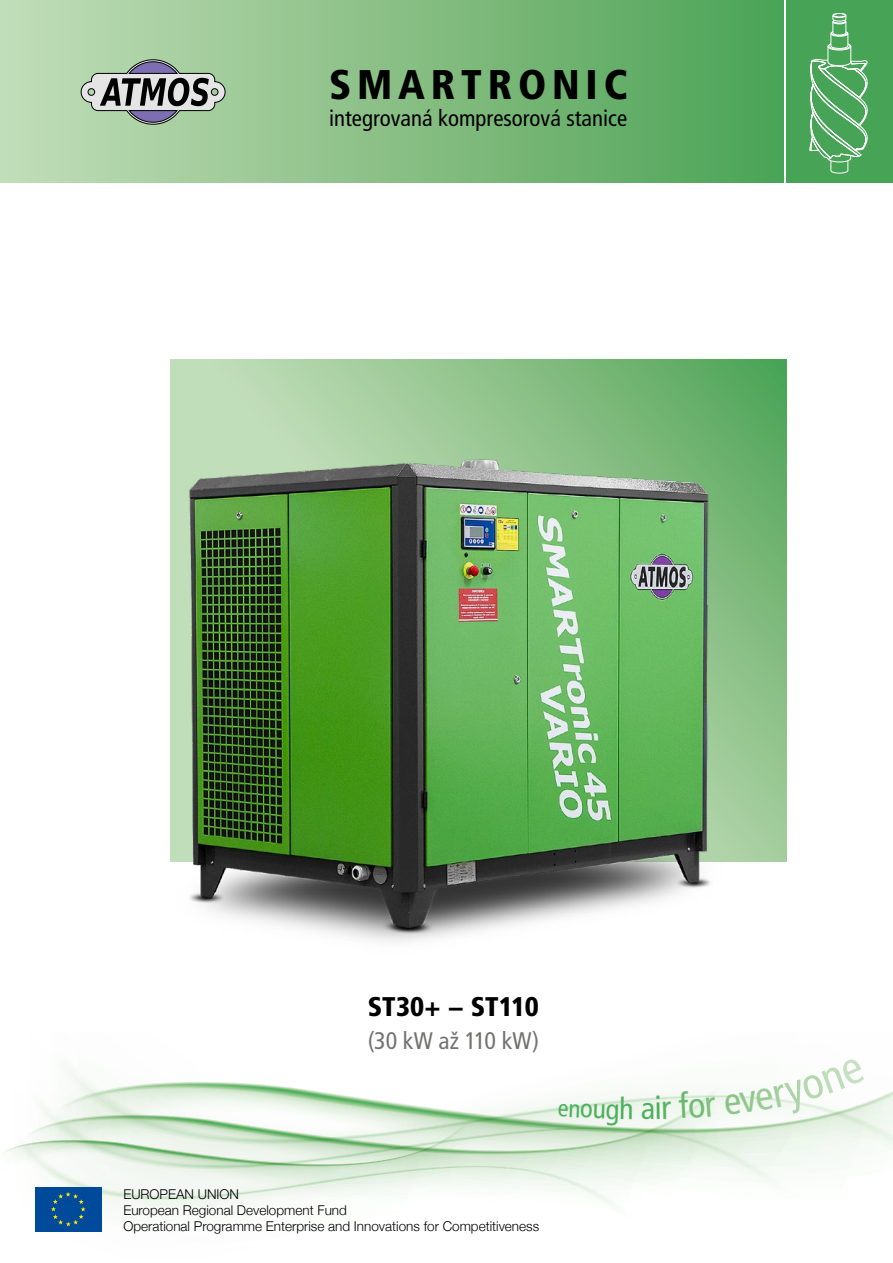
<style>
.page{position:relative;width:893px;height:1263px;background:#fff}
.page>*{position:absolute;margin:0;border:0;box-sizing:border-box;transform-origin:0 0}
.t1{font:900 condensed 41.4px "Frutiger CE";letter-spacing:.14em;color:#000}
.t2{font:condensed 31.2px "Frutiger CE";color:#4cb05d}
.t3{font:900 condensed 27px "Frutiger CE";letter-spacing:-.005em;color:#000}
.t4{font:condensed 24px "Frutiger CE";letter-spacing:-.005em;color:#727271}
.t5{font:condensed 22.8px "Frutiger CE";color:#000}
.t6{font:300 13.5px/16.2px "Helvetica Neue";color:#000}
</style>
<div class="page">
<div style="left:0;top:0;width:783px;height:182px;background:linear-gradient(to right,#c4ddb8,#4ca355)"></div>
<div style="left:787px;top:0;width:106px;height:182px;background:#47a457"></div>
<svg style="left:80px;top:59px;width:146px;height:66px;background:#95a296"></svg>
<svg style="left:809px;top:13px;width:59px;height:161px"></svg>
<div style="left:833px;top:13px;width:13px;height:5px;border:1px solid #fff;border-radius:50%"></div>
<div style="left:833px;top:13px;width:13px;height:4px;border:1px solid #fff;border-radius:50%"></div>
<svg style="left:66px;top:1069px;width:827px;height:159px"></svg>
<svg style="left:41px;top:1070px;width:703px;height:157px"></svg>
<svg style="left:4px;top:1110px;width:482px;height:106px"></svg>
<svg style="left:170px;top:359px;width:617px;height:502px;background:#8ec38c"></svg>
<div style="left:35px;top:1187px;width:66px;height:45px;background:#004a9b"></div>
<svg style="left:51px;top:1192px;width:35px;height:34px"></svg>
<img style="left:170px;top:423px;width:606px;height:519px">
<svg style="left:558px;top:1096px;width:74px;height:29px"></svg>
<svg style="left:656px;top:1095px;width:15px;height:24px"></svg>
<svg style="left:679px;top:1091px;width:37px;height:27px"></svg>
<svg style="left:724px;top:1069px;width:142px;height:46px"></svg>
<h1 class="t1" style="left:329px;top:61px;width:300px">SMARTRONIC</h1>
<h3 class="t5" style="left:329px;top:105px;width:300px">integrovaná kompresorová stanice</h3>
<h3 class="t3" style="left:368px;top:991px;width:172px">ST30+ − ST110</h3>
<h3 class="t4" style="left:368px;top:1027px;width:173px">(30 kW až 110 kW)</h3>
<p class="t6" style="left:123px;top:1185px;width:417px">EUROPEAN UNION<br>European Regional Development Fund<br>Operational Programme Enterprise and Innovations for Competitiveness</p>
<h2 class="t2" style="left:641px;top:1090px;width:16px">a</h2>
</div>
